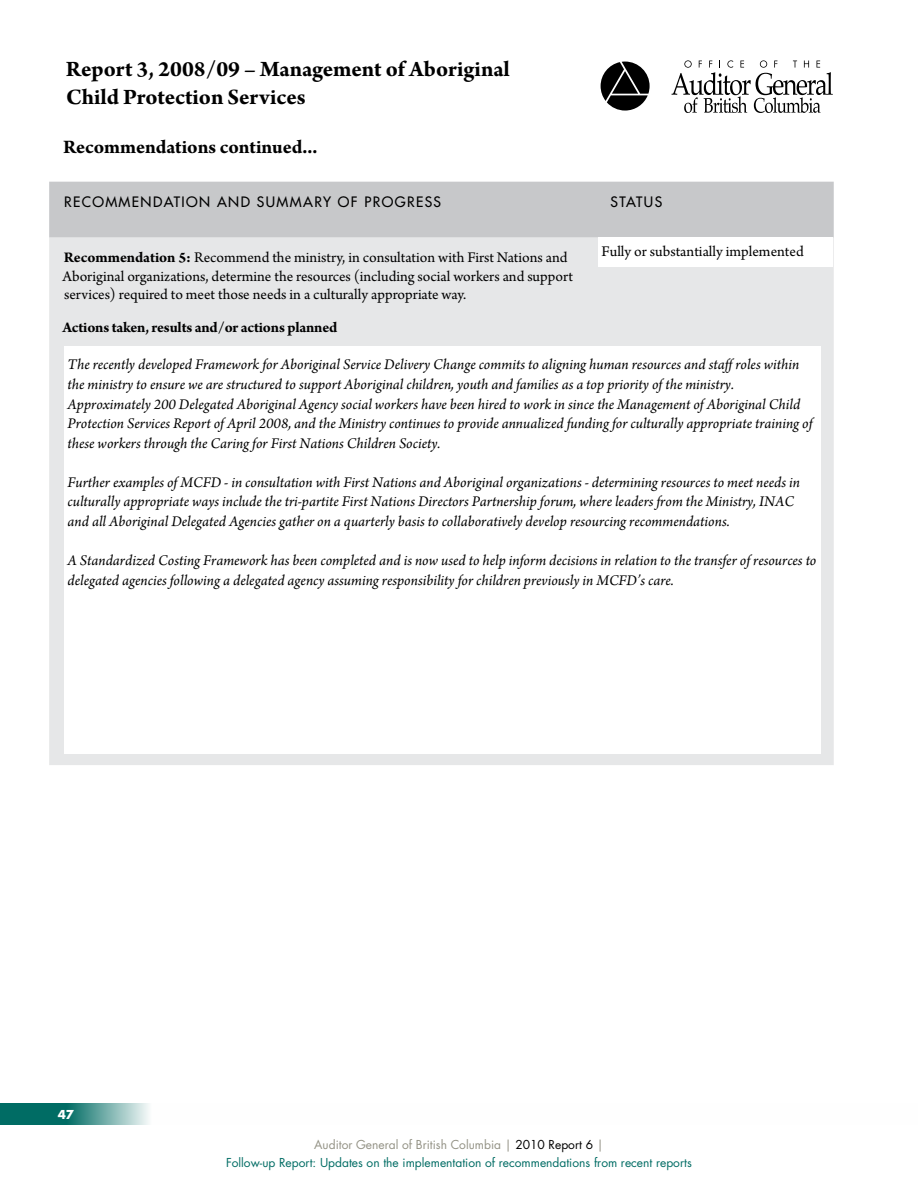
<style>
.page{position:relative;width:918px;height:1188px;background:#fff}
.page>*{position:absolute;margin:0;border:0;box-sizing:border-box;transform-origin:0 0}
.t1{font:700 23.25px/28px "Arno Pro";color:#000}
.t2{font:700 20.25px "Arno Pro";letter-spacing:-.005em;color:#000}
.t3{font:italic 15.6px/19.5px "Arno Pro";color:#000}
.t4{font:15.6px/18.6px "Arno Pro";color:#000}
.t5{font:700 15.6px "Arno Pro";letter-spacing:-.015em;color:#000}
.t6{font:13.95px "Futura";letter-spacing:.1em;color:#000}
.t7{font:12px/18px "Futura";color:#006c64;text-align:center}
.t8{font:700 12px "Futura";color:#fff}
.s1{font-weight:700}
.s2{color:#939285}
.s3{color:#000}
</style>
<div class="page">
<div style="left:49px;top:182px;width:785px;height:56px;background:#c7c8ca"></div>
<div style="left:49px;top:238px;width:785px;height:527px;background:#e6e7e8"></div>
<svg style="left:672px;top:60px;width:161px;height:53px"></svg>
<svg style="left:601px;top:62px;width:49px;height:49px"></svg>
<div style="left:598px;top:237px;width:235px;height:29px;background:#fff"></div>
<div style="left:64px;top:347px;width:757px;height:407px;background:#fff"></div>
<svg style="left:0;top:1104px;width:149px;height:21px;background:#43928c"></svg>
<h1 class="t1" style="left:66px;top:56px;width:445px">Report 3, 2008/09 – Management of Aboriginal<br>Child Protection Services</h1>
<p class="t2" style="left:63px;top:136px;width:256px">Recommendations continued...</p>
<p class="t6" style="left:64px;top:193px;width:379px">RECOMMENDATION AND SUMMARY OF PROGRESS</p>
<p class="t6" style="left:610px;top:193px;width:53px">STATUS</p>
<p class="t4" style="left:62px;top:249px;width:512px"><span class="s1">Recommendation 5:</span> Recommend the ministry, in consultation with First Nations and<br>Aboriginal organizations, determine the resources (including social workers and support services) required to meet those needs in a culturally appropriate way.</p>
<p class="t5" style="left:62px;top:318px;width:276px">Actions taken, results and/or actions planned</p>
<p class="t4" style="left:602px;top:242px;width:204px">Fully or substantially implemented</p>
<p class="t3" style="left:68px;top:356px;width:747px">The recently developed Framework for Aboriginal Service Delivery Change commits to aligning human resources and staff roles within the ministry to ensure we are structured to support Aboriginal children, youth and families as a top priority of the ministry.<br>Approximately 200 Delegated Aboriginal Agency social workers have been hired to work in since the Management of Aboriginal Child Protection Services Report of April 2008, and the Ministry continues to provide annualized funding for culturally appropriate training of these workers through the Caring for First Nations Children Society.</p>
<p class="t3" style="left:68px;top:473px;width:734px">Further examples of MCFD - in consultation with First Nations and Aboriginal organizations - determining resources to meet needs in culturally appropriate ways include the tri-partite First Nations Directors Partnership forum, where leaders from the Ministry, INAC and all Aboriginal Delegated Agencies gather on a quarterly basis to collaboratively develop resourcing recommendations.</p>
<p class="t3" style="left:68px;top:551px;width:750px">A Standardized Costing Framework has been completed and is now used to help inform decisions in relation to the transfer of resources to delegated agencies following a delegated agency assuming responsibility for children previously in MCFD’s care.</p>
<p class="t8" style="left:58px;top:1107px;width:18px">47</p>
<p class="t7" style="left:226px;top:1136px;width:467px"><span class="s2">Auditor General of British Columbia |</span> <span class="s3">2010 Report 6</span> <span class="s2">|<br></span>Follow-up Report: Updates on the implementation of recommendations from recent reports</p>
</div>
